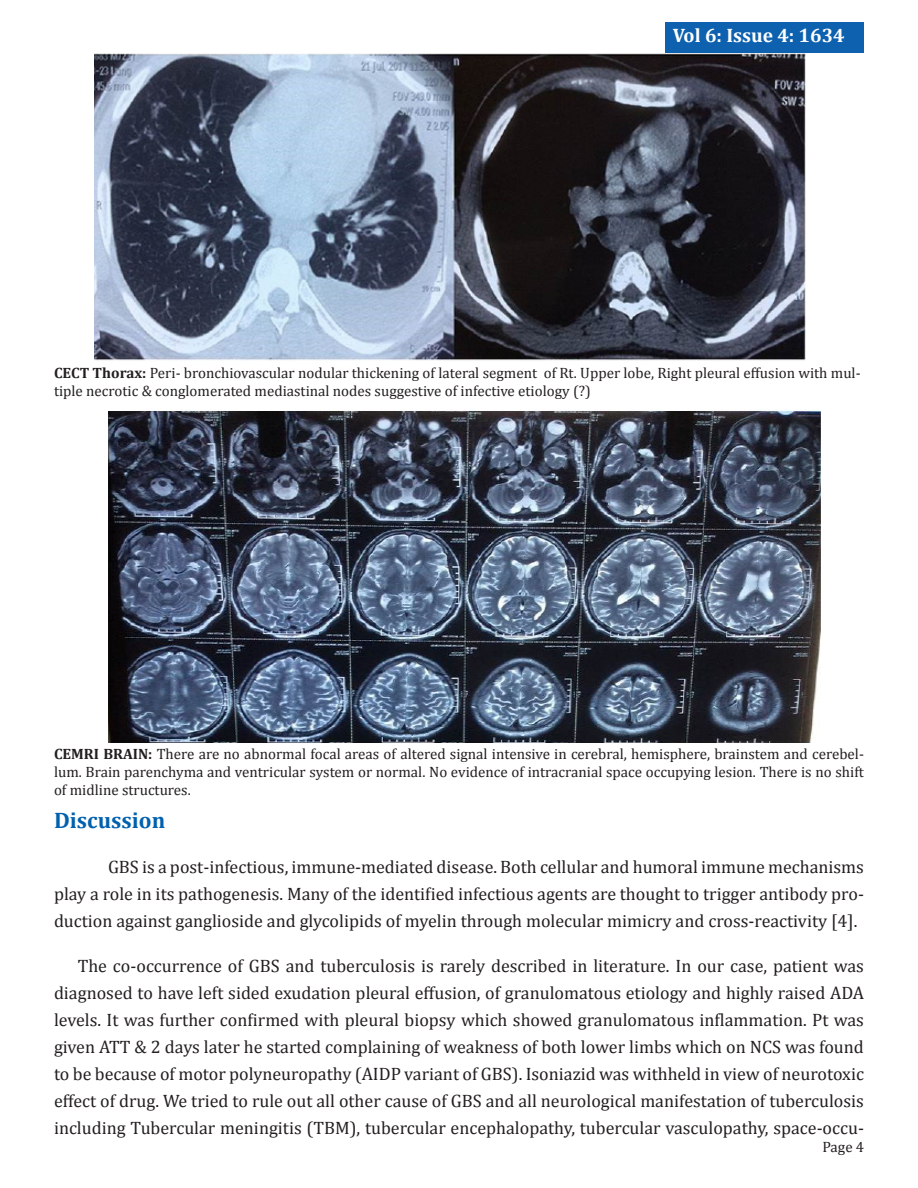
<style>
.page{position:relative;width:918px;height:1188px;background:#fff}
.page>*{position:absolute;margin:0;border:0;box-sizing:border-box;transform-origin:0 0}
.t1{font:700 22.5px "Cambria";color:#0061af}
.t2{font:700 19.5px "Cambria";color:#fff}
.t3{font:18px/27px "Cambria";color:#231f20;text-align:justify}
.t4{font:15px/18px "Cambria";color:#231f20}
.s1{font-weight:700}
</style>
<div class="page">
<div style="left:666px;top:22px;width:198px;height:30px;background:#0d61af"></div>
<img style="left:95px;top:54px;width:710px;height:307px">
<img style="left:108px;top:410px;width:712px;height:333px">
<p class="t2" style="left:673px;top:22px;width:174px">Vol 6: Issue 4: 1634</p>
<p class="t4" style="left:54px;top:363px;width:808px"><span class="s1">CECT Thorax:</span> Peri- bronchiovascular nodular thickening of lateral segment of Rt. Upper lobe, Right pleural effusion with mul&shy;tiple necrotic &amp; conglomerated mediastinal nodes suggestive of infective etiology (?)</p>
<p class="t4" style="left:54px;top:744px;width:811px;text-align:justify"><span class="s1">CEMRI BRAIN:</span> There are no abnormal focal areas of altered signal intensive in cerebral, hemisphere, brainstem and cerebel&shy;lum. Brain parenchyma and ventricular system or normal. No evidence of intracranial space occupying lesion. There is no shift of midline structures.</p>
<p class="t1" style="left:54px;top:804px;width:113px">Discussion</p>
<p class="t3" style="left:54px;top:853px;width:811px;text-indent:54px">GBS is a post-infectious, immune-mediated disease. Both cellular and humoral immune mechanisms play a role in its pathogenesis. Many of the identified infectious agents are thought to trigger antibody pro&shy;duction against ganglioside and glycolipids of myelin through molecular mimicry and cross‑reactivity [4].</p>
<p class="t3" style="left:54px;top:952px;width:812px;text-indent:24px">The co‑occurrence of GBS and tuberculosis is rarely described in literature. In our case, patient was diagnosed to have left sided exudation pleural effusion, of granulomatous etiology and highly raised ADA levels. It was further confirmed with pleural biopsy which showed granulomatous inflammation. Pt was given ATT &amp; 2 days later he started complaining of weakness of both lower limbs which on NCS was found to be because of motor polyneuropathy (AIDP variant of GBS). Isoniazid was withheld in view of neurotoxic effect of drug. We tried to rule out all other cause of GBS and all neurological manifestation of tuberculosis including Tubercular meningitis (TBM), tubercular encephalopathy, tubercular vasculopathy, space-occu-</p>
<p class="t4" style="left:822px;top:1138px;width:43px">Page 4</p>
</div>
